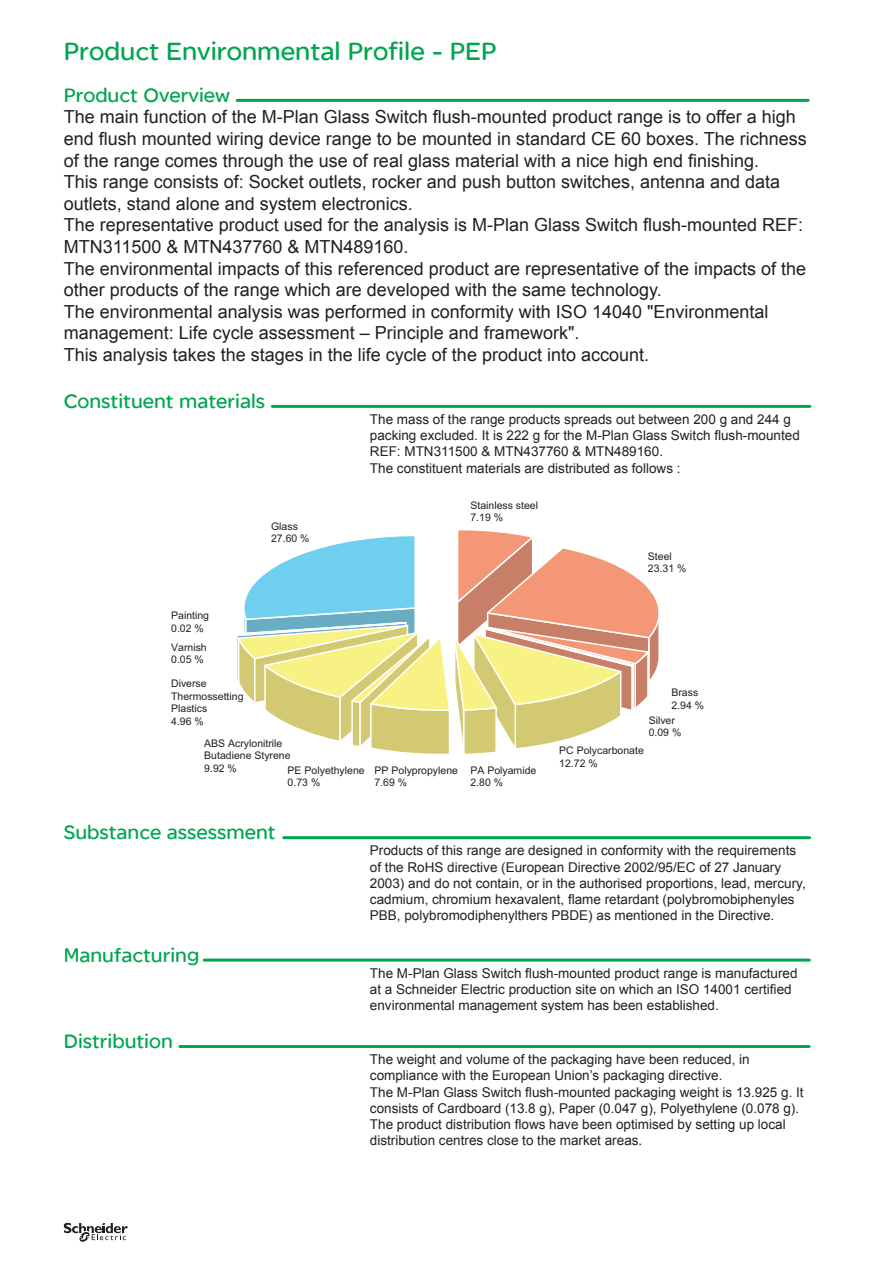
<style>
.page{position:relative;width:893px;height:1263px;background:#fff}
.page>*{position:absolute;margin:0;border:0;box-sizing:border-box;transform-origin:0 0}
.t1{font:27px "SE Optimist Semi";color:#00a54f}
.t2{font:21px "SE Optimist Semi";color:#00a54f}
.t3{font:18px/21.6px "Arial";color:#231f20}
.t4{font:13.5px/16.2px "Arial";color:#231f20}
.t5{font:10.5px/12.6px "Arial";color:#231f20}
</style>
<div class="page">
<svg style="left:236px;top:99px;width:574px;height:3px;background:#0ca957"></svg>
<svg style="left:271px;top:405px;width:540px;height:3px;background:#09a855"></svg>
<svg style="left:237px;top:530px;width:422px;height:224px"></svg>
<svg style="left:282px;top:836px;width:529px;height:3px;background:#12ab5b"></svg>
<svg style="left:203px;top:958px;width:608px;height:3px;background:#2fb56f"></svg>
<svg style="left:178px;top:1045px;width:633px;height:3px;background:#03a651"></svg>
<svg style="left:64px;top:1223px;width:64px;height:19px"></svg>
<h1 class="t1" style="left:64px;top:36px;width:434px">Product Environmental Profile - PEP</h1>
<h2 class="t2" style="left:64px;top:83px;width:168px">Product Overview</h2>
<p class="t3" style="left:64px;top:107px;width:745px">The main function of the M-Plan Glass Switch flush-mounted product range is to offer a high end flush mounted wiring device range to be mounted in standard CE 60 boxes. The richness of the range comes through the use of real glass material with a nice high end finishing.<br>This range consists of: Socket outlets, rocker and push button switches, antenna and data outlets, stand alone and system electronics.<br>The representative product used for the analysis is M-Plan Glass Switch flush-mounted REF:<br>MTN311500 &amp; MTN437760 &amp; MTN489160.<br>The environmental impacts of this referenced product are representative of the impacts of the other products of the range which are developed with the same technology.<br>The environmental analysis was performed in conformity with ISO 14040 "Environmental management: Life cycle assessment – Principle and framework".<br>This analysis takes the stages in the life cycle of the product into account.</p>
<h2 class="t2" style="left:64px;top:389px;width:203px">Constituent materials</h2>
<p class="t4" style="left:370px;top:411px;width:431px">The mass of the range products spreads out between 200 g and 244 g packing excluded. It is 222 g for the M-Plan Glass Switch flush-mounted REF: MTN311500 &amp; MTN437760 &amp; MTN489160.<br>The constituent materials are distributed as follows :</p>
<p class="t5" style="left:171px;top:609px;width:39px">Painting<br>0.02 %</p>
<p class="t5" style="left:171px;top:641px;width:37px">Varnish<br>0.05 %</p>
<p class="t5" style="left:171px;top:677px;width:74px">Diverse<br>Thermossetting<br>Plastics<br>4.96 %</p>
<p class="t5" style="left:271px;top:520px;width:40px">Glass<br>27.60 %</p>
<p class="t5" style="left:470px;top:499px;width:69px">Stainless steel<br>7.19 %</p>
<p class="t5" style="left:648px;top:550px;width:40px">Steel<br>23.31 %</p>
<p class="t5" style="left:671px;top:686px;width:34px">Brass<br>2.94 %</p>
<p class="t5" style="left:649px;top:714px;width:34px">Silver<br>0.09 %</p>
<p class="t5" style="left:204px;top:737px;width:88px">ABS Acrylonitrile<br>Butadiene Styrene<br>9.92 %</p>
<p class="t5" style="left:559px;top:745px;width:86px">PC Polycarbonate<br>12.72 %</p>
<p class="t5" style="left:288px;top:764px;width:79px">PE Polyethylene<br>0.73 %</p>
<p class="t5" style="left:375px;top:764px;width:85px">PP Polypropylene<br>7.69 %</p>
<p class="t5" style="left:470px;top:764px;width:67px">PA Polyamide<br>2.80 %</p>
<h2 class="t2" style="left:64px;top:820px;width:213px">Substance assessment</h2>
<h2 class="t2" style="left:64px;top:943px;width:137px">Manufacturing</h2>
<h2 class="t2" style="left:64px;top:1029px;width:111px">Distribution</h2>
<p class="t4" style="left:370px;top:843px;width:437px">Products of this range are designed in conformity with the requirements of the RoHS directive (European Directive 2002/95/EC of 27 January 2003) and do not contain, or in the authorised proportions, lead, mercury, cadmium, chromium hexavalent, flame retardant (polybromobiphenyles PBB, polybromodiphenylthers PBDE) as mentioned in the Directive.</p>
<p class="t4" style="left:370px;top:965px;width:429px">The M-Plan Glass Switch flush-mounted product range is manufactured at a Schneider Electric production site on which an ISO 14001 certified environmental management system has been established.</p>
<p class="t4" style="left:370px;top:1051px;width:435px">The weight and volume of the packaging have been reduced, in compliance with the European Union’s packaging directive.<br>The M-Plan Glass Switch flush-mounted packaging weight is 13.925 g. It consists of Cardboard (13.8 g), Paper (0.047 g), Polyethylene (0.078 g).<br>The product distribution flows have been optimised by setting up local distribution centres close to the market areas.</p>
</div>
